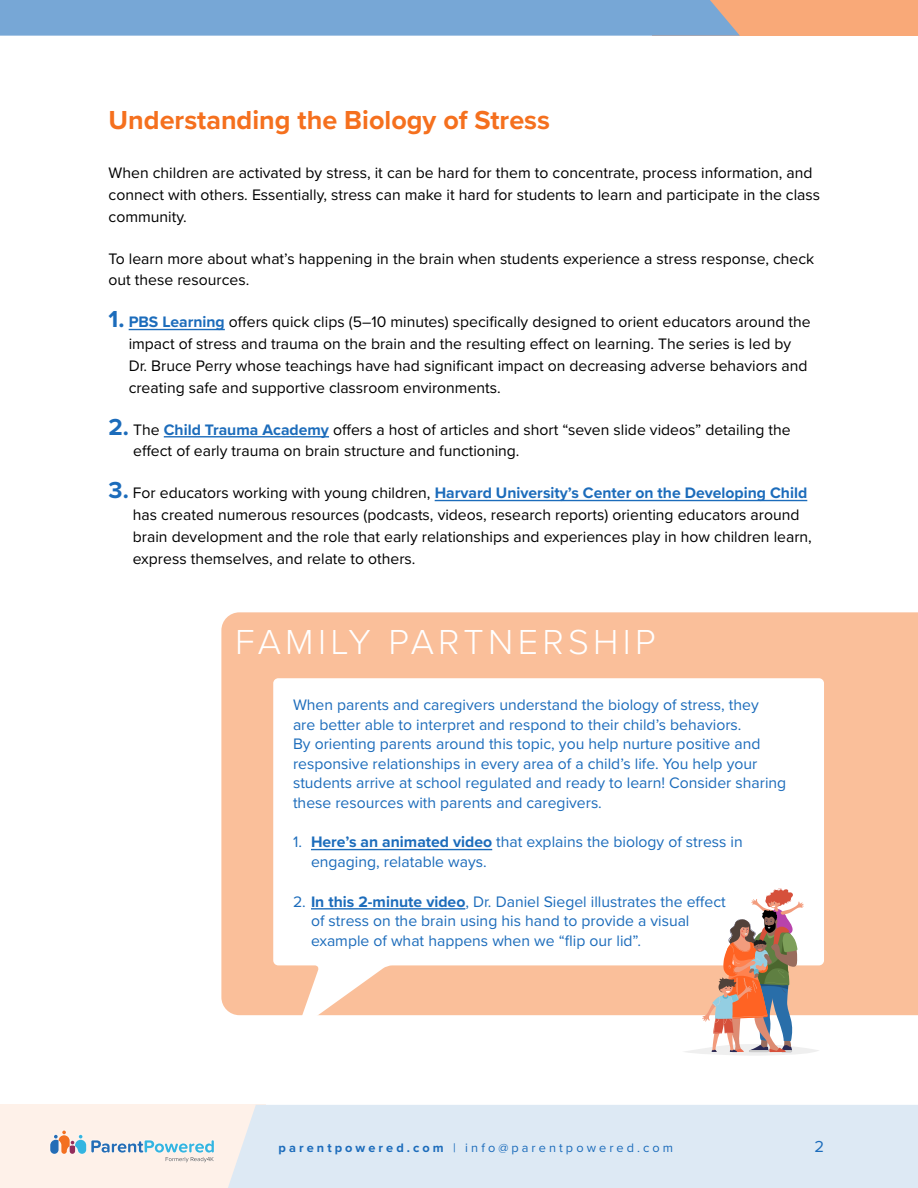
<style>
.page{position:relative;width:918px;height:1188px;background:#fff}
.page>*{position:absolute;margin:0;border:0;box-sizing:border-box;transform-origin:0 0}
.body_copy{font:300 36px "Proxima Nova";letter-spacing:.12em;color:#fff}
.t1{font:700 27px "Proxima Nova";color:#f5701e}
.t2{font:16.5px "Proxima Nova";color:#1c6cbb}
.body_copy-2{font:15.75px/21.8px "Proxima Nova";color:#000}
.body_copy-3{font:15.75px/19.5px "Proxima Nova";color:#1c6cbb}
.t3{font:12.75px "Proxima Nova";letter-spacing:.24em;color:#1c6cbb}
.s1{font-weight:700;font-size:24px;color:#1c6cbb}
.s2{font-weight:700;color:#1c6cbb}
.s3{font-weight:700}
</style>
<div class="page">
<div style="left:0;top:1105px;width:266px;height:83px;background:#fef1e9"></div>
<div style="left:228px;top:1105px;width:690px;height:83px;background:#dde9f4"></div>
<svg style="left:50px;top:1131px;width:164px;height:31px"></svg>
<div style="left:652px;top:0;width:266px;height:36px;background:#f9a978"></div>
<div style="left:0;top:0;width:740px;height:36px;background:#77a7d6"></div>
<hr style="left:129px;top:329px;width:96px;height:1px;background:#1c6cbb">
<hr style="left:164px;top:436px;width:165px;height:1px;background:#1c6cbb">
<hr style="left:435px;top:500px;width:372px;height:1px;background:#1c6cbb">
<div style="left:221px;top:612px;width:697px;height:403px;background:#fabf9a"></div>
<svg style="left:273px;top:678px;width:551px;height:338px"></svg>
<hr style="left:311px;top:849px;width:181px;height:1px;background:#1c6cbb">
<hr style="left:311px;top:908px;width:154px;height:2px;background:#1c6cbb">
<svg style="left:682px;top:888px;width:138px;height:168px"></svg>
<p class="t1" style="left:109px;top:100px;width:443px">Understanding the Biology of Stress</p>
<p class="body_copy-2" style="left:109px;top:161px;width:713px">When children are activated by stress, it can be hard for them to concentrate, process information, and connect with others. Essentially, stress can make it hard for students to learn and participate in the class community.</p>
<p class="body_copy-2" style="left:109px;top:247px;width:707px">To learn more about what’s happening in the brain when students experience a stress response, check out these resources.</p>
<p class="body_copy-2" style="left:129px;top:311px;width:683px;text-indent:-20px"><span class="s1">1.</span> <span class="s2">PBS Learning</span> offers quick clips (5–10 minutes) specifically designed to orient educators around the impact of stress and trauma on the brain and the resulting effect on learning. The series is led by Dr. Bruce Perry whose teachings have had significant impact on decreasing adverse behaviors and creating safe and supportive classroom environments.</p>
<p class="body_copy-2" style="left:133px;top:418px;width:659px;text-indent:-25px"><span class="s1">2.</span> The <span class="s2">Child Trauma Academy</span> offers a host of articles and short “seven slide videos” detailing the effect of early trauma on brain structure and functioning.</p>
<p class="body_copy-2" style="left:133px;top:482px;width:680px;text-indent:-24px"><span class="s1">3.</span> For educators working with young children, <span class="s2">Harvard University’s Center on the Developing Child </span>has created numerous resources (podcasts, videos, research reports) orienting educators around brain development and the role that early relationships and experiences play in how children learn, express themselves, and relate to others.</p>
<p class="body_copy" style="left:235px;top:615px;width:422px">FAMILY PARTNERSHIP</p>
<p class="body_copy-3" style="left:293px;top:694px;width:495px">When parents and caregivers understand the biology of stress, they<br>are better able to interpret and respond to their child’s behaviors.<br>By orienting parents around this topic, you help nurture positive and responsive relationships in every area of a child’s life. You help your students arrive at school regulated and ready to learn! Consider sharing these resources with parents and caregivers.</p>
<p class="body_copy-3" style="left:311px;top:832px;width:433px;text-indent:-18px">1. <span class="s3">Here’s an animated video</span> that explains the biology of stress in engaging, relatable ways.</p>
<p class="body_copy-3" style="left:311px;top:891px;width:416px;text-indent:-18px">2. <span class="s3">In this 2-minute video</span>, Dr. Daniel Siegel illustrates the effect of stress on the brain using his hand to provide a visual example of what happens when we “flip our lid”.</p>
<p class="t3" style="left:279px;top:1138px;width:396px"><span class="s3">parentpowered.com</span> | info@parentpowered.com</p>
<p class="t2" style="left:814px;top:1134px;width:11px">2</p>
</div>
